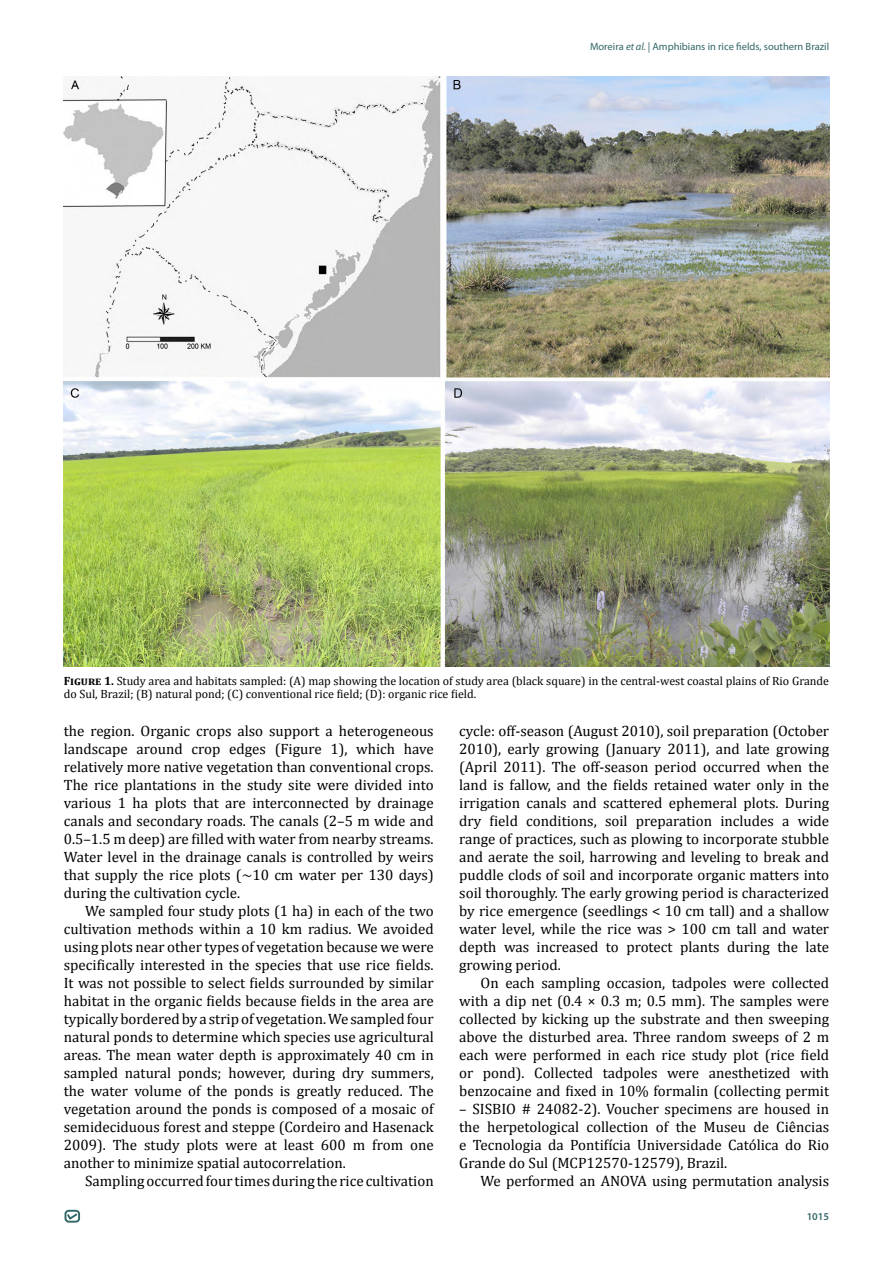
<style>
.page{position:relative;width:893px;height:1263px;background:#fff}
.page>*{position:absolute;margin:0;border:0;box-sizing:border-box;transform-origin:0 0}
.Body{font:15px/18px "Cambria";color:#000;text-align:justify}
.Captions{font:12px/13.5px "Cambria";color:#000}
.t1{font:10.5px "Myriad Pro";color:#336767}
.t2{font:600 10.5px "Myriad Pro";color:#336767}
.s1{font-style:italic}
.s2{font-weight:700}
</style>
<div class="page">
<div style="left:65px;top:1210px;width:15px;height:12px;border:2px solid #336767;border-radius:3px"></div>
<svg style="left:66px;top:1212px;width:13px;height:9px"></svg>
<img style="left:64px;top:77px;width:765px;height:590px">
<p class="t1" style="left:590px;top:40px;width:241px">Moreira <span class="s1">et al.</span> | Amphibians in rice fields, southern Brazil</p>
<p class="Captions" style="left:64px;top:674px;width:767px"><span class="s2">Figure 1.</span> Study area and habitats sampled: (A) map showing the location of study area (black square) in the central-west coastal plains of Rio Grande do Sul, Brazil; (B) natural pond; (C) conventional rice field; (D): organic rice field.</p>
<p class="Body" style="left:64px;top:722px;width:371px">the region. Organic crops also support a heterogeneous landscape around crop edges (Figure 1), which have relatively more native vegetation than conventional crops.<br>The rice plantations in the study site were divided into various 1 ha plots that are interconnected by drainage canals and secondary roads. The canals (2–5 m wide and 0.5–1.5 m deep) are filled with water from nearby streams.<br>Water level in the drainage canals is controlled by weirs that supply the rice plots (~10 cm water per 130 days) during the cultivation cycle.</p>
<p class="Body" style="left:64px;top:902px;width:371px;text-indent:21px">We sampled four study plots (1 ha) in each of the two cultivation methods within a 10 km radius. We avoided using plots near other types of vegetation because we were specifically interested in the species that use rice fields.<br>It was not possible to select fields surrounded by similar habitat in the organic fields because fields in the area are typically bordered by a strip of vegetation. We sampled four natural ponds to determine which species use agricultural areas. The mean water depth is approximately 40 cm in sampled natural ponds; however, during dry summers, the water volume of the ponds is greatly reduced. The vegetation around the ponds is composed of a mosaic of semideciduous forest and steppe (Cordeiro and Hasenack 2009). The study plots were at least 600 m from one another to minimize spatial autocorrelation.</p>
<p class="Body" style="left:85px;top:1172px;width:350px">Sampling occurred four times during the rice cultivation</p>
<p class="Body" style="left:459px;top:722px;width:371px">cycle: off-season (August 2010), soil preparation (October 2010), early growing (January 2011), and late growing (April 2011). The off-season period occurred when the land is fallow, and the fields retained water only in the irrigation canals and scattered ephemeral plots. During dry field conditions, soil preparation includes a wide range of practices, such as plowing to incorporate stubble and aerate the soil, harrowing and leveling to break and puddle clods of soil and incorporate organic matters into soil thoroughly. The early growing period is characterized by rice emergence (seedlings &lt; 10 cm tall) and a shallow water level, while the rice was &gt; 100 cm tall and water depth was increased to protect plants during the late growing period.</p>
<p class="Body" style="left:459px;top:974px;width:371px;text-indent:21px">On each sampling occasion, tadpoles were collected with a dip net (0.4 × 0.3 m; 0.5 mm). The samples were collected by kicking up the substrate and then sweeping above the disturbed area. Three random sweeps of 2 m each were performed in each rice study plot (rice field or pond). Collected tadpoles were anesthetized with benzocaine and fixed in 10% formalin (collecting permit</p>
<p class="Body" style="left:459px;top:1100px;width:371px">– SISBIO # 24082-2). Voucher specimens are housed in the herpetological collection of the Museu de Ciências e Tecnologia da Pontifícia Universidade Católica do Rio Grande do Sul (MCP12570-12579), Brazil.</p>
<p class="Body" style="left:481px;top:1172px;width:350px">We performed an ANOVA using permutation analysis</p>
<p class="t2" style="left:807px;top:1209px;width:24px">1015</p>
</div>
